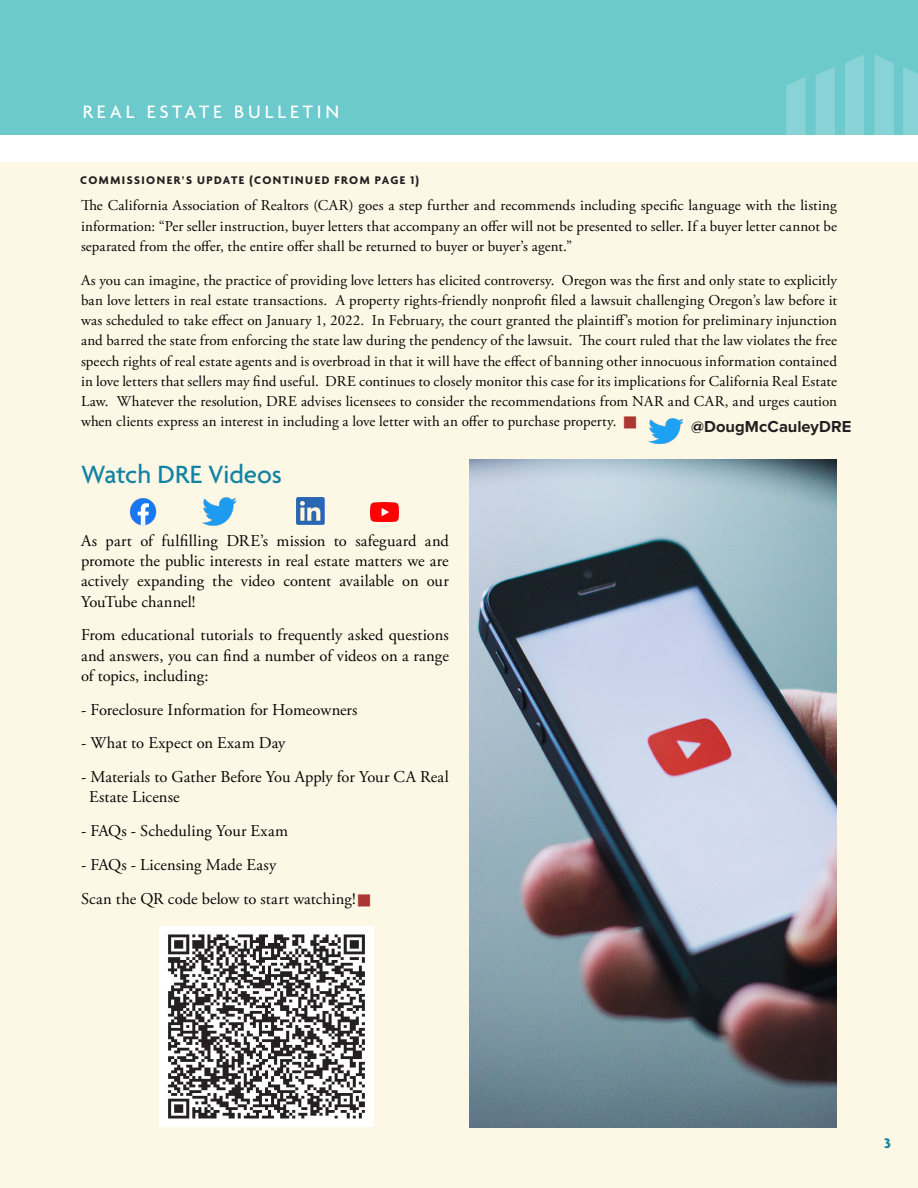
<style>
.page{position:relative;width:918px;height:1188px;background:#fff}
.page>*{position:absolute;margin:0;border:0;box-sizing:border-box;transform-origin:0 0}
.t1{font:500 27px "Agenda";letter-spacing:-.005em;color:#1383a2}
.t2{font:500 19.5px "Agenda";letter-spacing:.2em;color:#fff}
.t3{font:16.5px/20.2px "Adobe Garamond Pro";letter-spacing:.005em;color:#040503;text-align:justify}
.t4{font:15px/20.2px "Adobe Garamond Pro";color:#040503;text-align:justify}
.t5{font:700 15px "Agenda";color:#1383a2}
.t6{font:700 12px "Agenda";letter-spacing:.12em;color:#231f20}
</style>
<div class="page">
<div style="left:0;top:162px;width:918px;height:1026px;background:#fdf7e6"></div>
<div style="left:0;top:0;width:918px;height:135px;background:#6cc9cc"></div>
<svg style="left:874px;top:55px;width:20px;height:80px"></svg>
<div style="left:845px;top:55px;width:19px;height:80px;background:#88d3d6"></div>
<svg style="left:786px;top:77px;width:20px;height:58px"></svg>
<svg style="left:903px;top:67px;width:15px;height:68px"></svg>
<svg style="left:816px;top:67px;width:19px;height:68px"></svg>
<img style="left:469px;top:459px;width:368px;height:668px">
<img style="left:129px;top:498px;width:28px;height:27px">
<img style="left:203px;top:498px;width:33px;height:27px">
<img style="left:297px;top:497px;width:28px;height:28px">
<img style="left:371px;top:502px;width:27px;height:20px">
<img style="left:648px;top:419px;width:35px;height:24px">
<img style="left:159px;top:927px;width:214px;height:200px">
<h2 class="t2" style="left:83px;top:101px;width:258px">REAL ESTATE BULLETIN</h2>
<p class="t6" style="left:80px;top:174px;width:340px">COMMISSIONER’S UPDATE (CONTINUED FROM PAGE 1)</p>
<p class="t4" style="left:81px;top:196px;width:758px">The California Association of Realtors (CAR) goes a step further and recommends including specific language with the listing information: “Per seller instruction, buyer letters that accompany an offer will not be presented to seller. If a buyer letter cannot be separated from the offer, the entire offer shall be returned to buyer or buyer’s agent.”</p>
<p class="t4" style="left:81px;top:270px;width:758px">As you can imagine, the practice of providing love letters has elicited controversy. Oregon was the first and only state to explicitly ban love letters in real estate transactions. A property rights-friendly nonprofit filed a lawsuit challenging Oregon’s law before it was scheduled to take effect on January 1, 2022. In February, the court granted the plaintiff’s motion for preliminary injunction and barred the state from enforcing the state law during the pendency of the lawsuit. The court ruled that the law violates the free speech rights of real estate agents and is overbroad in that it will have the effect of banning other innocuous information contained in love letters that sellers may find useful. DRE continues to closely monitor this case for its implications for California Real Estate Law. Whatever the resolution, DRE advises licensees to consider the recommendations from NAR and CAR, and urges caution when clients express an interest in including a love letter with an offer to purchase property.</p>
<h3 class="t1" style="left:81px;top:460px;width:202px">Watch DRE Videos</h3>
<p class="t3" style="left:81px;top:531px;width:369px">As part of fulfilling DRE’s mission to safeguard and promote the public interests in real estate matters we are actively expanding the video content available on our YouTube channel!</p>
<p class="t3" style="left:81px;top:626px;width:369px">From educational tutorials to frequently asked questions and answers, you can find a number of videos on a range of topics, including:</p>
<p class="t3" style="left:81px;top:700px;width:278px">- Foreclosure Information for Homeowners</p>
<p class="t3" style="left:81px;top:734px;width:206px">- What to Expect on Exam Day</p>
<p class="t3" style="left:89px;top:767px;width:361px;text-indent:-8px">- Materials to Gather Before You Apply for Your CA Real<br>Estate License</p>
<p class="t3" style="left:81px;top:821px;width:209px">- FAQs - Scheduling Your Exam</p>
<p class="t3" style="left:81px;top:855px;width:197px">- FAQs - Licensing Made Easy</p>
<p class="t3" style="left:81px;top:889px;width:276px">Scan the QR code below to start watching!</p>
<p class="t5" style="left:884px;top:1135px;width:8px">3</p>
</div>
